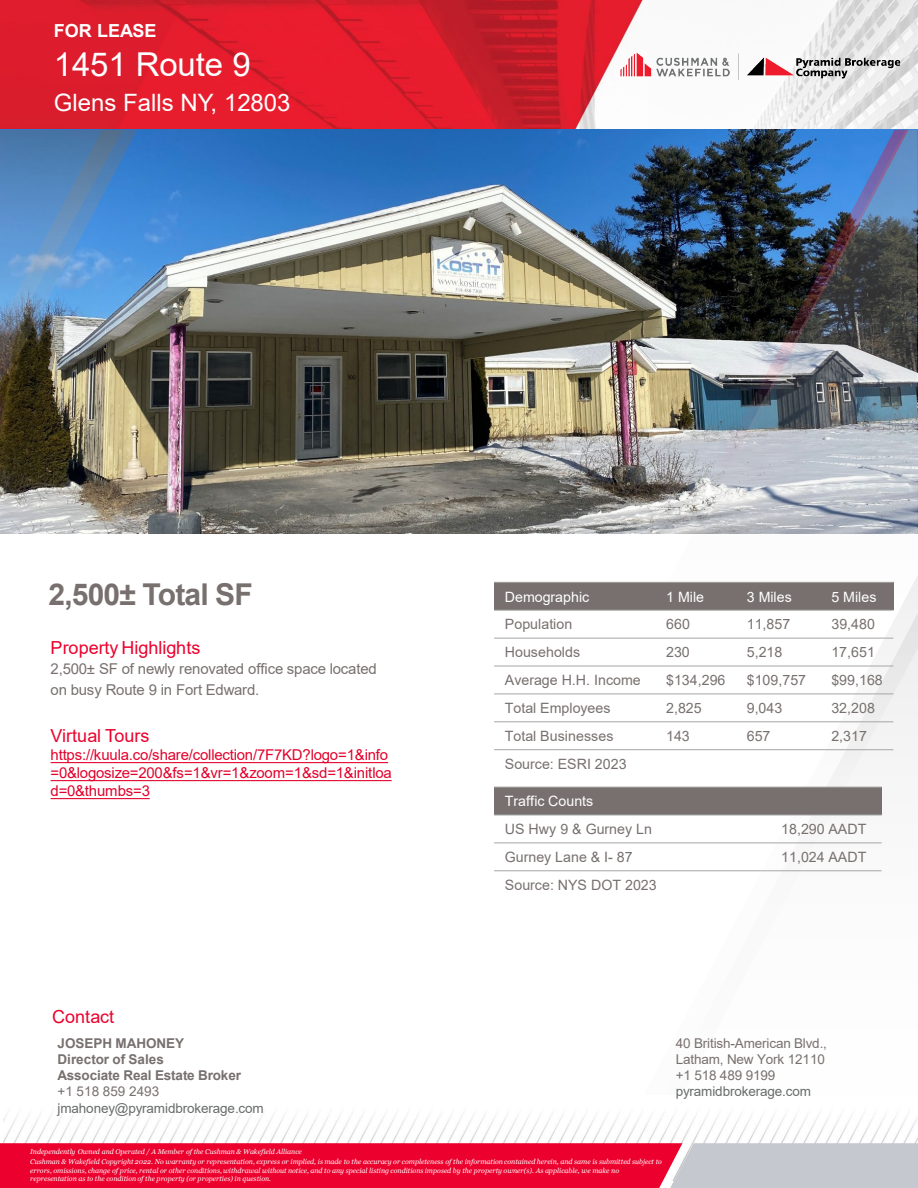
<style>
.page{position:relative;width:918px;height:1188px;background:#fff}
.page>*{position:absolute;margin:0;border:0;box-sizing:border-box;transform-origin:0 0}
.t1{font:33px "Arial";letter-spacing:-.005em;color:#fff}
.t2{font:700 30px "Arial";letter-spacing:-.03em;color:#77706e}
.t3{font:24px "Arial";color:#fff}
.t4{font:18px "Arial";color:#ec002d}
.t5{font:700 18px "Arial";color:#fff}
.t6{font:15px/18px "Arial";letter-spacing:-.015em;color:#e4002b}
.t7{font:15px/20.9px "Arial";letter-spacing:-.015em;color:#77706e}
.t8{font:14.25px "Arial";color:#77706e}
.t9{font:14.25px "Arial";color:#fff}
.t10{font:13.5px/16.2px "Arial";letter-spacing:-.01em;color:#77706e}
.t11{font:700 13.5px/16.2px "Arial";letter-spacing:-.01em;color:#77706e}
.t12{font:13.5px "Arial";letter-spacing:-.01em;color:#696b6b}
.t13{font:italic 7.05px/8.4px "Georgia";color:#fff}
</style>
<div class="page">
<svg style="left:595px;top:576px;width:323px;height:296px"></svg>
<img style="left:4px;top:1113px;width:914px;height:30px">
<svg style="left:0;top:1143px;width:918px;height:45px;background:#e23759"></svg>
<img style="left:0;top:131px;width:918px;height:402px">
<div style="left:2px;top:0;width:916px;height:131px;background:#fff;opacity:.77"></div>
<img style="left:0;top:0;width:648px;height:131px">
<img style="left:603px;top:40px;width:315px;height:53px">
<img style="left:653px;top:130px;width:264px;height:480px">
<img style="left:704px;top:130px;width:204px;height:363px">
<img style="left:0;top:130px;width:137px;height:261px">
<svg style="left:51px;top:762px;width:337px;height:1px"></svg>
<svg style="left:51px;top:780px;width:341px;height:1px"></svg>
<svg style="left:51px;top:798px;width:99px;height:1px"></svg>
<div style="left:494px;top:582px;width:161px;height:28px;background:#77706e"></div>
<div style="left:655px;top:582px;width:81px;height:28px;background:#77706e"></div>
<div style="left:736px;top:582px;width:85px;height:28px;background:#77706e"></div>
<div style="left:821px;top:582px;width:72px;height:28px;background:#77706e"></div>
<hr style="left:494px;top:610px;width:399px;height:1px;background:#a5a6a6">
<hr style="left:494px;top:638px;width:399px;height:1px;background:#a5a6a6">
<hr style="left:494px;top:666px;width:399px;height:1px;background:#a5a6a6">
<hr style="left:494px;top:694px;width:399px;height:1px;background:#a5a6a6">
<hr style="left:494px;top:721px;width:399px;height:1px;background:#a5a6a6">
<hr style="left:494px;top:749px;width:399px;height:1px;background:#a5a6a6">
<hr style="left:494px;top:582px;width:399px;height:1px;background:#a5a6a6">
<div style="left:494px;top:787px;width:276px;height:28px;background:#77706e"></div>
<div style="left:770px;top:787px;width:112px;height:28px;background:#77706e"></div>
<hr style="left:494px;top:815px;width:388px;height:1px;background:#a5a6a6">
<hr style="left:494px;top:843px;width:388px;height:1px;background:#a5a6a6">
<hr style="left:494px;top:870px;width:388px;height:1px;background:#a5a6a6">
<hr style="left:494px;top:787px;width:388px;height:1px;background:#a5a6a6">
<h3 class="t5" style="left:54px;top:18px;width:104px">FOR LEASE</h3>
<h1 class="t1" style="left:54px;top:42px;width:198px">1451 Route 9</h1>
<h3 class="t3" style="left:54px;top:86px;width:238px">Glens Falls NY, 12803</h3>
<p class="t2" style="left:49px;top:573px;width:206px">2,500± Total SF</p>
<p class="t4" style="left:51px;top:635px;width:151px">Property Highlights</p>
<p class="t7" style="left:51px;top:658px;width:328px">2,500± SF of newly renovated office space located on busy Route 9 in Fort Edward.</p>
<p class="t4" style="left:51px;top:723px;width:100px">Virtual Tours</p>
<p class="t6" style="left:51px;top:746px;width:343px">https://kuula.co/share/collection/7F7KD?logo=1&amp;info =0&amp;logosize=200&amp;fs=1&amp;vr=1&amp;zoom=1&amp;sd=1&amp;initloa d=0&amp;thumbs=3</p>
<h3 class="t4" style="left:52px;top:1004px;width:63px">Contact</h3>
<h3 class="t11" style="left:58px;top:1035px;width:185px">JOSEPH MAHONEY<br>Director of Sales<br>Associate Real Estate Broker</h3>
<h3 class="t10" style="left:58px;top:1083px;width:103px">+1 518 859 2493</h3>
<h3 class="t12" style="left:58px;top:1099px;width:208px">jmahoney@pyramidbrokerage.com</h3>
<p class="t13" style="left:30px;top:1147px;width:273px">Independently Owned and Operated / A Member of the Cushman &amp; Wakefield Alliance</p>
<p class="t9" style="left:505px;top:587px;width:86px">Demographic</p>
<p class="t9" style="left:666px;top:587px;width:39px">1 Mile</p>
<p class="t9" style="left:747px;top:587px;width:47px">3 Miles</p>
<p class="t9" style="left:831px;top:587px;width:47px">5 Miles</p>
<p class="t8" style="left:505px;top:615px;width:69px">Population</p>
<p class="t8" style="left:666px;top:615px;width:25px">660</p>
<p class="t8" style="left:747px;top:615px;width:45px">11,857</p>
<p class="t8" style="left:831px;top:615px;width:45px">39,480</p>
<p class="t8" style="left:505px;top:643px;width:77px">Households</p>
<p class="t8" style="left:666px;top:643px;width:25px">230</p>
<p class="t8" style="left:747px;top:643px;width:37px">5,218</p>
<p class="t8" style="left:831px;top:643px;width:45px">17,651</p>
<p class="t8" style="left:505px;top:670px;width:137px">Average H.H. Income</p>
<p class="t8" style="left:666px;top:670px;width:61px">$134,296</p>
<p class="t8" style="left:747px;top:670px;width:61px">$109,757</p>
<p class="t8" style="left:831px;top:670px;width:53px">$99,168</p>
<p class="t8" style="left:505px;top:698px;width:107px">Total Employees</p>
<p class="t8" style="left:666px;top:698px;width:37px">2,825</p>
<p class="t8" style="left:747px;top:698px;width:37px">9,043</p>
<p class="t8" style="left:831px;top:698px;width:45px">32,208</p>
<p class="t8" style="left:505px;top:726px;width:110px">Total Businesses</p>
<p class="t8" style="left:666px;top:726px;width:25px">143</p>
<p class="t8" style="left:747px;top:726px;width:25px">657</p>
<p class="t8" style="left:831px;top:726px;width:37px">2,317</p>
<p class="t8" style="left:505px;top:754px;width:123px">Source: ESRI 2023</p>
<p class="t9" style="left:505px;top:792px;width:90px">Traffic Counts</p>
<p class="t8" style="left:505px;top:819px;width:149px">US Hwy 9 &amp; Gurney Ln</p>
<p class="t8" style="left:781px;top:819px;width:87px">18,290 AADT</p>
<p class="t8" style="left:505px;top:847px;width:129px">Gurney Lane &amp; I- 87</p>
<p class="t8" style="left:781px;top:847px;width:87px">11,024 AADT</p>
<p class="t8" style="left:505px;top:875px;width:153px">Source: NYS DOT 2023</p>
<h3 class="t10" style="left:676px;top:1035px;width:153px">40 British-American Blvd.,<br>Latham, New York 12110 +1 518 489 9199</h3>
<h3 class="t12" style="left:676px;top:1082px;width:137px">pyramidbrokerage.com</h3>
<p class="t13" style="left:30px;top:1158px;width:633px">Cushman &amp; Wakefield Copyright 2022. No warranty or representation, express or implied, is made to the accuracy or completeness of the information contained herein, and same is submitted subject to errors, omissions, change of price, rental or other conditions, withdrawal without notice, and to any special listing conditions imposed by the property owner(s). As applicable, we make no representation as to the condition of the property (or properties) in question.</p>
</div>
